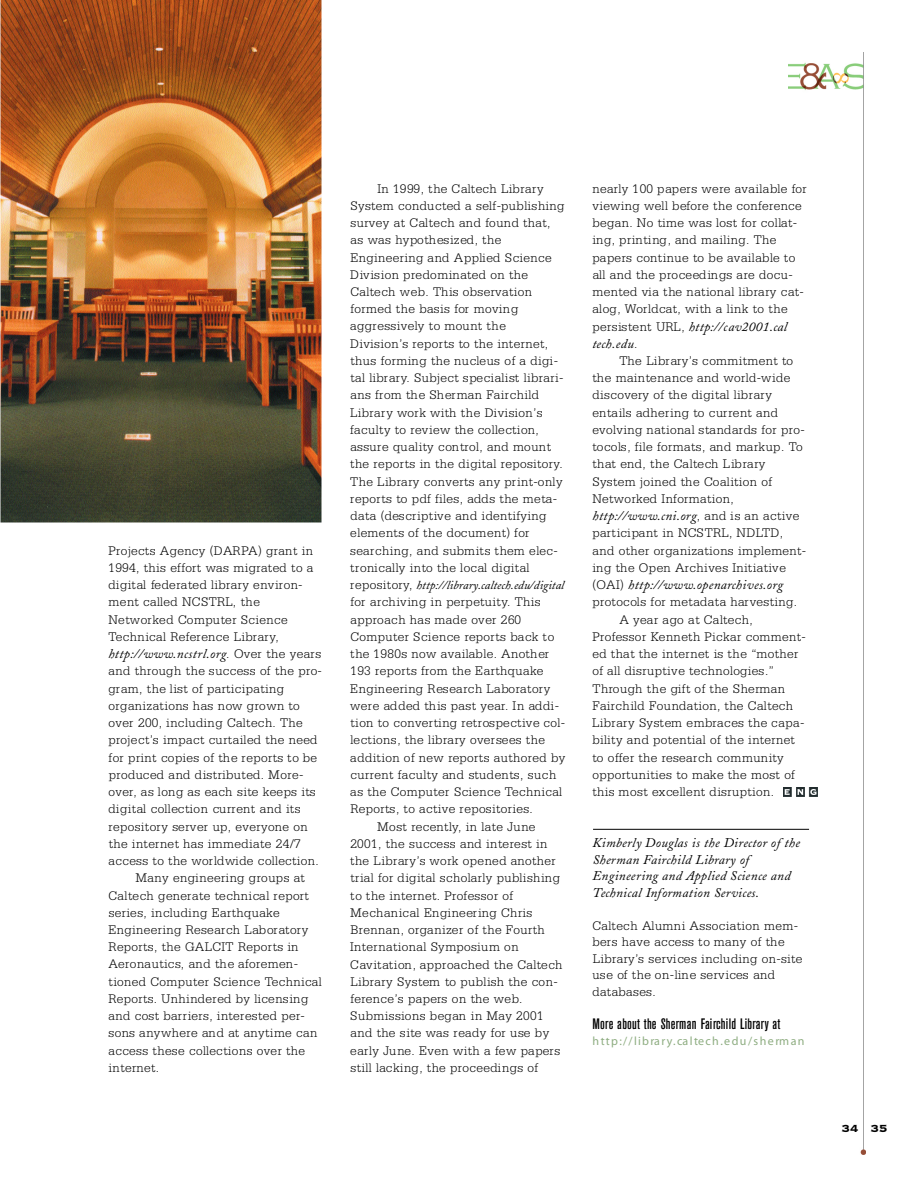
<style>
.page{position:relative;width:918px;height:1188px;background:#fff}
.page>*{position:absolute;margin:0;border:0;box-sizing:border-box;transform-origin:0 0}
.t1{font:500 condensed 15px "Akzidenz Grotesk BE";letter-spacing:.025em;color:#000}
.t2{font:13.5px "Copperplate Thirty Three BC";color:#000}
.t3{font:300 13.2px/17.2px "Serifa";letter-spacing:.025em;color:#000}
.t4{font:italic 13.2px/16.5px "Adobe Caslon";letter-spacing:.025em;color:#000}
.t5{font:italic 12px "Adobe Caslon";color:#000}
.t6{font:12px "Myriad";color:#8ead81}
.s1{font-family:"Serifa";font-weight:300;font-style:normal}
.s2{font-family:"Serifa";font-weight:300;font-style:normal;font-size:13.2px}
</style>
<div class="page">
<img style="left:788px;top:53px;width:78px;height:1102px">
<hr style="left:593px;top:829px;width:216px;height:1px;background:#000">
<img style="left:0;top:0;width:322px;height:523px">
<svg style="left:783px;top:785px;width:40px;height:14px"></svg>
<img style="left:783px;top:788px;width:35px;height:8px">
<p class="t3" style="left:108px;top:543px;width:207px">P rojects Agency (DARPA) grant in<br>1994, this eff o rt was migrated to a digital federated library enviro n&shy;ment called NCSTRL, the<br>Networked Computer Science<br>Technical Reference Library,</p>
<p class="t4" style="left:108px;top:647px;width:214px">h t t p : / / w w w. n c s trl . o r g<span class="s1">. Over the years</span></p>
<p class="t3" style="left:109px;top:663px;width:215px">and through the success of the pro-</p>
<p class="t3" style="left:109px;top:681px;width:177px">gram, the list of part i c i p a t i n g</p>
<p class="t3" style="left:109px;top:698px;width:193px">o rganizations has now grown to</p>
<p class="t3" style="left:108px;top:715px;width:196px">over 200, including Caltech. The</p>
<p class="t3" style="left:108px;top:732px;width:211px">p ro j e c t ’s impact curtailed the need</p>
<p class="t3" style="left:109px;top:750px;width:210px">for print copies of the re p o rts to be</p>
<p class="t3" style="left:109px;top:767px;width:196px">p roduced and distributed. More -</p>
<p class="t3" style="left:108px;top:784px;width:209px">o v e r, as long as each site keeps its</p>
<p class="t3" style="left:109px;top:801px;width:194px">digital collection current and its</p>
<p class="t3" style="left:109px;top:819px;width:201px">re p o s i t o ry server up, everyone on</p>
<p class="t3" style="left:109px;top:836px;width:194px">the internet has immediate 24/7</p>
<p class="t3" style="left:109px;top:853px;width:212px">access to the worldwide collection.</p>
<p class="t3" style="left:136px;top:870px;width:171px">Many engineering groups at</p>
<p class="t3" style="left:108px;top:888px;width:202px">Caltech generate technical re p o rt</p>
<p class="t3" style="left:109px;top:905px;width:173px">series, including Eart h q u a k e</p>
<p class="t3" style="left:109px;top:922px;width:201px">Engineering Research Laboratory</p>
<p class="t3" style="left:109px;top:939px;width:192px">R e p o rts, the GALCIT Reports in</p>
<p class="t3" style="left:108px;top:957px;width:191px">A e ronautics, and the afore m e n-</p>
<p class="t3" style="left:108px;top:974px;width:215px">tioned Computer Science Te c h n i c a l</p>
<p class="t3" style="left:109px;top:991px;width:201px">R e p o rts. Unhindered by licensing</p>
<p class="t3" style="left:108px;top:1008px;width:198px">and cost barriers, interested per-</p>
<p class="t3" style="left:109px;top:1026px;width:210px">sons anywhere and at anytime can</p>
<p class="t3" style="left:108px;top:1043px;width:198px">access these collections over the</p>
<p class="t3" style="left:109px;top:1060px;width:52px">i n t e rn e t .</p>
<p class="t3" style="left:350px;top:181px;width:216px;text-indent:27px">In 1999, the Caltech Library<br>System conducted a self-publishing s u rvey at Caltech and found that, as was hypothesized, the<br>Engineering and Applied Science<br>Division predominated on the<br>Caltech web. This observ a t i o n<br>f o rmed the basis for moving<br>a g g ressively to mount the<br>D i v i s i o n ’s re p o rts to the intern e t , thus forming the nucleus of a digi&shy;tal library. Subject specialist librari&shy;ans from the Sherman Fairc h i l d<br>L i b r a ry work with the Division’s faculty to review the collection,<br>a s s u re quality control, and mount the re p o rts in the digital re p o s i t o ry.<br>The Library converts any print-only re p o rts to pdf files, adds the meta&shy;data (descriptive and identifying elements of the document) for<br>s e a rching, and submits them elec&shy;t ronically into the local digital</p>
<p class="t5" style="left:350px;top:580px;width:216px"><span class="s2">re p o s i t o ry,</span> h t t p : / / l i b ra ry. ca l te ch . e d u / d i g i ta l</p>
<p class="t3" style="left:350px;top:594px;width:192px">for archiving in perpetuity. This</p>
<p class="t3" style="left:350px;top:612px;width:172px">a p p roach has made over 260</p>
<p class="t3" style="left:350px;top:629px;width:205px">Computer Science re p o rts back to</p>
<p class="t3" style="left:350px;top:646px;width:201px">the 1980s now available. Another</p>
<p class="t3" style="left:350px;top:663px;width:195px">193 re p o rts from the Eart h q u a k e</p>
<p class="t3" style="left:350px;top:681px;width:202px">Engineering Research Laboratory</p>
<p class="t3" style="left:350px;top:698px;width:211px">w e re added this past year. In addi-</p>
<p class="t3" style="left:350px;top:715px;width:216px">tion to converting re t rospective col-</p>
<p class="t3" style="left:350px;top:732px;width:196px">lections, the library oversees the</p>
<p class="t3" style="left:350px;top:750px;width:217px">addition of new re p o rts authored by</p>
<p class="t3" style="left:350px;top:767px;width:207px">c u rrent faculty and students, such</p>
<p class="t3" style="left:350px;top:784px;width:213px">as the Computer Science Te c h n i c a l</p>
<p class="t3" style="left:350px;top:801px;width:184px">R e p o rts, to active re p o s i t o r i e s .</p>
<p class="t3" style="left:377px;top:819px;width:160px">Most re c e n t l y, in late June</p>
<p class="t3" style="left:350px;top:836px;width:199px">2001, the success and interest in</p>
<p class="t3" style="left:350px;top:853px;width:207px">the Library ’s work opened another</p>
<p class="t3" style="left:350px;top:870px;width:211px">trial for digital scholarly publishing</p>
<p class="t3" style="left:350px;top:888px;width:164px">to the internet. Professor of</p>
<p class="t3" style="left:350px;top:905px;width:184px">Mechanical Engineering Chris</p>
<p class="t3" style="left:350px;top:922px;width:196px">B rennan, organizer of the Fourt h</p>
<p class="t3" style="left:350px;top:939px;width:170px">I n t e rnational Symposium on</p>
<p class="t3" style="left:350px;top:957px;width:214px">Cavitation, approached the Caltech</p>
<p class="t3" style="left:350px;top:974px;width:209px">L i b r a ry System to publish the con-</p>
<p class="t3" style="left:350px;top:991px;width:173px">f e re n c e ’s papers on the web.</p>
<p class="t3" style="left:350px;top:1008px;width:195px">Submissions began in May 2001</p>
<p class="t3" style="left:350px;top:1026px;width:201px">and the site was ready for use by</p>
<p class="t3" style="left:350px;top:1043px;width:211px">early June. Even with a few papers</p>
<p class="t3" style="left:350px;top:1060px;width:189px">still lacking, the proceedings of</p>
<p class="t3" style="left:592px;top:181px;width:216px">nearly 100 papers were available for viewing well before the confere n c e began. No time was lost for collat&shy;ing, printing, and mailing. The papers continue to be available to all and the proceedings are docu&shy;mented via the national library cat&shy;alog, Worldcat, with a link to the</p>
<p class="t4" style="left:592px;top:319px;width:196px;line-height:17.2px"><span class="s1">persistent URL,</span> h t t p : / / cav 2 0 0 1 . ca l te ch . e d u<span class="s1">.</span></p>
<p class="t3" style="left:592px;top:353px;width:214px;text-indent:27px">The Library ’s commitment to the maintenance and world-wide<br>d i s c o v e ry of the digital library entails adhering to current and evolving national standards for pro&shy;tocols, file formats, and markup. To that end, the Caltech Library<br>System joined the Coalition of<br>Networked Inform a t i o n ,</p>
<p class="t4" style="left:593px;top:509px;width:208px">h t t p : / / w w w. c n i . o r g<span class="s1">, and is an active</span></p>
<p class="t3" style="left:592px;top:526px;width:216px">p a rticipant in NCSTRL, NDLT D , and other organizations implement&shy;ing the Open Archives Initiative</p>
<p class="t4" style="left:592px;top:578px;width:192px"><span class="s1">(OAI)</span> h t t p : / / w w w. o p e n a rch ive s . o r g</p>
<p class="t3" style="left:593px;top:595px;width:206px">p rotocols for metadata harv e s t i n g .</p>
<p class="t3" style="left:619px;top:612px;width:135px">A year ago at Caltech,</p>
<p class="t3" style="left:593px;top:629px;width:215px">P rofessor Kenneth Pickar comment-</p>
<p class="t3" style="left:592px;top:646px;width:207px">ed that the internet is the “mother</p>
<p class="t3" style="left:592px;top:663px;width:183px">of all disruptive technologies.”</p>
<p class="t3" style="left:593px;top:681px;width:194px">T h rough the gift of the Sherm a n</p>
<p class="t3" style="left:592px;top:698px;width:202px">F a i rchild Foundation, the Caltech</p>
<p class="t3" style="left:592px;top:715px;width:214px">L i b r a ry System embraces the capa-</p>
<p class="t3" style="left:593px;top:732px;width:204px">bility and potential of the intern e t</p>
<p class="t3" style="left:592px;top:750px;width:193px">to offer the re s e a rch community</p>
<p class="t3" style="left:593px;top:767px;width:204px">o p p o rtunities to make the most of</p>
<p class="t3" style="left:592px;top:784px;width:183px">this most excellent disru p t i o n .</p>
<p class="t4" style="left:592px;top:836px;width:209px">K i m b erly Douglas is the Director of t h e S h erman Fa i rchild Libra ry of<br>E n g i n e ering and Applied Science and Te ch n i cal Information Serv i c e s .</p>
<p class="t3" style="left:592px;top:918px;width:211px;line-height:16.5px">Caltech Alumni Association mem&shy;bers have access to many of the<br>L i b r a ry ’s services including on-site use of the on-line services and<br>d a t a b a s e s .</p>
<p class="t1" style="left:593px;top:1018px;width:189px">M o re about the Sherman Fairchild Libra ry at</p>
<p class="t6" style="left:593px;top:1037px;width:214px">ht t p : / / l i b ra r y. ca l te c h . e d u / s h e rm a n</p>
<p class="t2" style="left:842px;top:1120px;width:47px">34 35</p>
</div>
